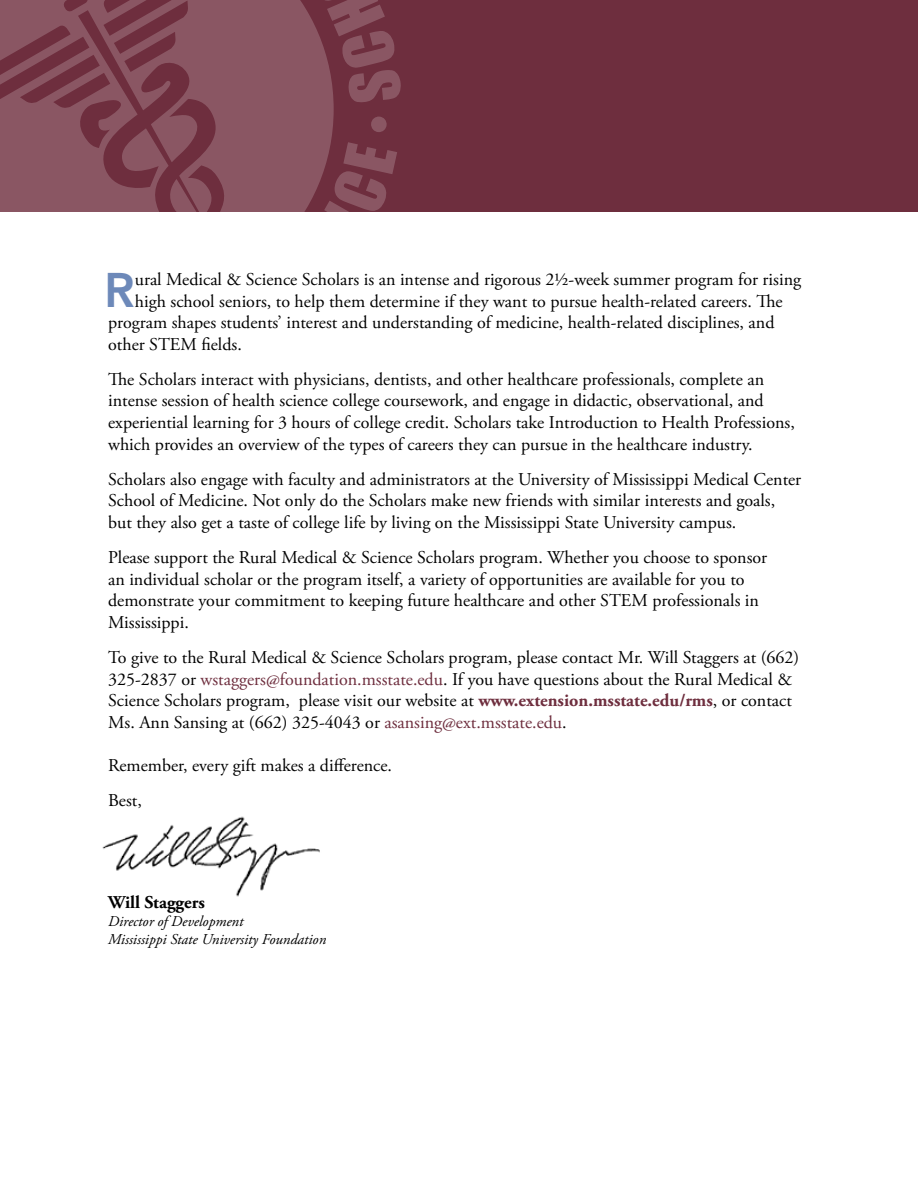
<style>
.page{position:relative;width:918px;height:1188px;background:#fff}
.page>*{position:absolute;margin:0;border:0;box-sizing:border-box;transform-origin:0 0}
.P_letter{font:800 48.45px "Avenir";color:#6d89b9}
.P_letter-2{font:18px/21.6px "Adobe Garamond Pro";color:#000}
.P_letter-3{font:700 18px "Adobe Garamond Pro";color:#000}
.P_letter-4{font:italic 15px/18px "Adobe Garamond Pro";color:#000}
.s1{color:#6e2e3e}
.s2{font-weight:700;color:#6e2e3e}
</style>
<div class="page">
<div style="left:0;top:0;width:918px;height:212px;background:#6e2e3e"></div>
<img style="left:102px;top:816px;width:218px;height:81px">
<svg style="left:0;top:0;width:334px;height:212px;fill:#8a5663"></svg>
<svg style="left:191px;top:142px;width:206px;height:70px"></svg>
<svg style="left:371px;top:116px;width:16px;height:16px"></svg>
<svg style="left:313px;top:0;width:88px;height:102px"></svg>
<p class="P_letter" style="left:104px;top:252px;width:32px">R</p>
<p class="P_letter-2" style="left:135px;top:269px;width:668px">ural Medical &amp; Science Scholars is an intense and rigorous 2½-week summer program for rising</p>
<p class="P_letter-2" style="left:135px;top:291px;width:649px">high school seniors, to help them determine if they want to pursue health-related careers. The</p>
<p class="P_letter-2" style="left:108px;top:312px;width:668px">program shapes students’ interest and understanding of medicine, health-related disciplines, and</p>
<p class="P_letter-2" style="left:108px;top:334px;width:135px">other STEM fields.</p>
<p class="P_letter-2" style="left:108px;top:369px;width:688px">The Scholars interact with physicians, dentists, and other healthcare professionals, complete an intense session of health science college coursework, and engage in didactic, observational, and experiential learning for 3 hours of college credit. Scholars take Introduction to Health Professions, which provides an overview of the types of careers they can pursue in the healthcare industry.</p>
<p class="P_letter-2" style="left:108px;top:469px;width:695px">Scholars also engage with faculty and administrators at the University of Mississippi Medical Center<br>School of Medicine. Not only do the Scholars make new friends with similar interests and goals, but they also get a taste of college life by living on the Mississippi State University campus.</p>
<p class="P_letter-2" style="left:108px;top:547px;width:661px">Please support the Rural Medical &amp; Science Scholars program. Whether you choose to sponsor an individual scholar or the program itself, a variety of opportunities are available for you to demonstrate your commitment to keeping future healthcare and other STEM professionals in Mississippi.</p>
<p class="P_letter-2" style="left:108px;top:647px;width:693px">To give to the Rural Medical &amp; Science Scholars program, please contact Mr. Will Staggers at (662)<br>325-2837 or <span class="s1">wstaggers@foundation.msstate.edu</span>. If you have questions about the Rural Medical &amp; Science Scholars program, please visit our website at <span class="s2">www.extension.msstate.edu/rms</span>, or contact Ms. Ann Sansing at (662) 325-4043 or <span class="s1">asansing@ext.msstate.edu</span>.</p>
<p class="P_letter-2" style="left:108px;top:755px;width:286px">Remember, every gift makes a difference.</p>
<p class="P_letter-2" style="left:108px;top:790px;width:35px">Best,</p>
<p class="P_letter-3" style="left:108px;top:892px;width:98px">Will Staggers</p>
<p class="P_letter-4" style="left:108px;top:913px;width:220px">Director of Development<br>Mississippi State University Foundation</p>
</div>
